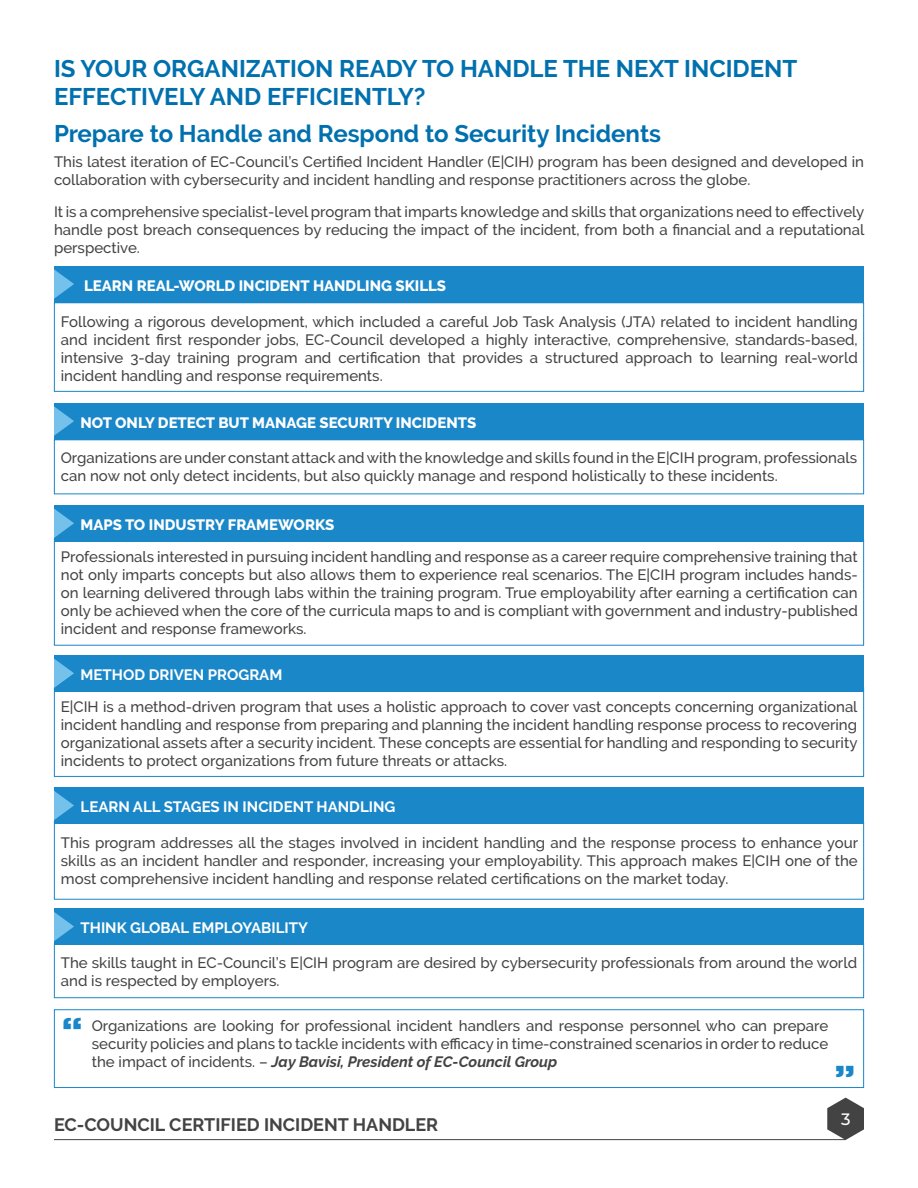
<style>
.page{position:relative;width:918px;height:1188px;background:#fff}
.page>*{position:absolute;margin:0;border:0;box-sizing:border-box;transform-origin:0 0}
.t1{font:800 30px "Rockwell";color:#1a87c9}
.t2{font:700 24px/28px "Raleway";color:#0070af}
.t3{font:700 18px "Raleway";color:#434343}
.t4{font:500 16.5px "Montserrat";color:#fff}
.t5{font:500 15px/18px "Raleway";color:#434343;text-align:justify}
.t6{font:800 15px "Raleway";color:#fff}
.t7{font:700 15px "Raleway";color:#fff}
.s1{font-weight:700;font-style:italic}
</style>
<div class="page">
<hr style="left:54px;top:1139px;width:792px;height:1px;background:#434343">
<svg style="left:827px;top:1098px;width:37px;height:42px"></svg>
<div style="left:54px;top:439px;width:810px;height:55px;border:1px solid #1a87c9"></div>
<div style="left:54px;top:302px;width:810px;height:90px;border:1px solid #1a87c9"></div>
<div style="left:54px;top:687px;width:810px;height:90px;border:1px solid #1a87c9"></div>
<div style="left:54px;top:943px;width:810px;height:55px;border:1px solid #1a87c9"></div>
<div style="left:54px;top:1009px;width:810px;height:79px;border:1px solid #1a87c9"></div>
<div style="left:54px;top:266px;width:810px;height:36px;background:#1a87c9"></div>
<svg style="left:54px;top:269px;width:20px;height:30px"></svg>
<div style="left:54px;top:403px;width:810px;height:36px;background:#1a87c9"></div>
<svg style="left:54px;top:406px;width:20px;height:30px"></svg>
<div style="left:54px;top:505px;width:810px;height:37px;background:#1a87c9"></div>
<svg style="left:54px;top:509px;width:20px;height:29px"></svg>
<div style="left:54px;top:655px;width:810px;height:37px;background:#1a87c9"></div>
<svg style="left:54px;top:659px;width:20px;height:29px"></svg>
<div style="left:54px;top:787px;width:810px;height:37px;background:#1a87c9"></div>
<svg style="left:54px;top:791px;width:20px;height:29px"></svg>
<div style="left:54px;top:908px;width:810px;height:37px;background:#1a87c9"></div>
<svg style="left:54px;top:912px;width:20px;height:29px"></svg>
<h2 class="t2" style="left:54px;top:54px;width:745px">IS YOUR ORGANIZATION READY TO HANDLE THE NEXT INCIDENT<br>EFFECTIVELY AND EFFICIENTLY?</h2>
<h2 class="t2" style="left:54px;top:120px;width:609px">Prepare to Handle and Respond to Security Incidents</h2>
<p class="t5" style="left:54px;top:153px;width:811px">This latest iteration of EC-Council’s Certified Incident Handler (E|CIH) program has been designed and developed in collaboration with cybersecurity and incident handling and response practitioners across the globe.</p>
<p class="t5" style="left:54px;top:203px;width:812px">It is a comprehensive specialist-level program that imparts knowledge and skills that organizations need to effectively handle post breach consequences by reducing the impact of the incident, from both a financial and a reputational perspective.</p>
<p class="t6" style="left:84px;top:277px;width:364px">LEARN REAL-WORLD INCIDENT HANDLING SKILLS</p>
<p class="t5" style="left:61px;top:312px;width:798px">Following a rigorous development, which included a careful Job Task Analysis (JTA) related to incident handling and incident first responder jobs, EC-Council developed a highly interactive, comprehensive, standards-based, intensive 3-day training program and certification that provides a structured approach to learning real-world incident handling and response requirements.</p>
<p class="t6" style="left:81px;top:414px;width:397px">NOT ONLY DETECT BUT MANAGE SECURITY INCIDENTS</p>
<p class="t5" style="left:61px;top:449px;width:798px">Organizations are under constant attack and with the knowledge and skills found in the E|CIH program, professionals can now not only detect incidents, but also quickly manage and respond holistically to these incidents.</p>
<p class="t6" style="left:81px;top:516px;width:255px">MAPS TO INDUSTRY FRAMEWORKS</p>
<p class="t5" style="left:61px;top:548px;width:798px">Professionals interested in pursuing incident handling and response as a career require comprehensive training that not only imparts concepts but also allows them to experience real scenarios. The E|CIH program includes hands&shy;on learning delivered through labs within the training program. True employability after earning a certification can only be achieved when the core of the curricula maps to and is compliant with government and industry-published incident and response frameworks.</p>
<p class="t7" style="left:81px;top:666px;width:203px">METHOD DRIVEN PROGRAM</p>
<p class="t5" style="left:61px;top:698px;width:798px">E|CIH is a method-driven program that uses a holistic approach to cover vast concepts concerning organizational incident handling and response from preparing and planning the incident handling response process to recovering organizational assets after a security incident. These concepts are essential for handling and responding to security incidents to protect organizations from future threats or attacks.</p>
<p class="t7" style="left:81px;top:798px;width:316px">LEARN ALL STAGES IN INCIDENT HANDLING</p>
<p class="t5" style="left:61px;top:833px;width:799px">This program addresses all the stages involved in incident handling and the response process to enhance your skills as an incident handler and responder, increasing your employability. This approach makes E|CIH one of the most comprehensive incident handling and response related certifications on the market today.</p>
<p class="t7" style="left:81px;top:919px;width:229px">THINK GLOBAL EMPLOYABILITY</p>
<p class="t5" style="left:61px;top:954px;width:798px">The skills taught in EC-Council’s E|CIH program are desired by cybersecurity professionals from around the world and is respected by employers.</p>
<h1 class="t1" style="left:62px;top:1010px;width:23px">“</h1>
<p class="t5" style="left:92px;top:1017px;width:738px">Organizations are looking for professional incident handlers and response personnel who can prepare security policies and plans to tackle incidents with efficacy in time-constrained scenarios in order to reduce the impact of incidents. – <span class="s1">Jay Bavisi, President of EC-Council Group</span></p>
<h1 class="t1" style="left:834px;top:1059px;width:23px">”</h1>
<p class="t3" style="left:54px;top:1114px;width:386px">EC-COUNCIL CERTIFIED INCIDENT HANDLER</p>
<p class="t4" style="left:841px;top:1108px;width:11px">3</p>
</div>
